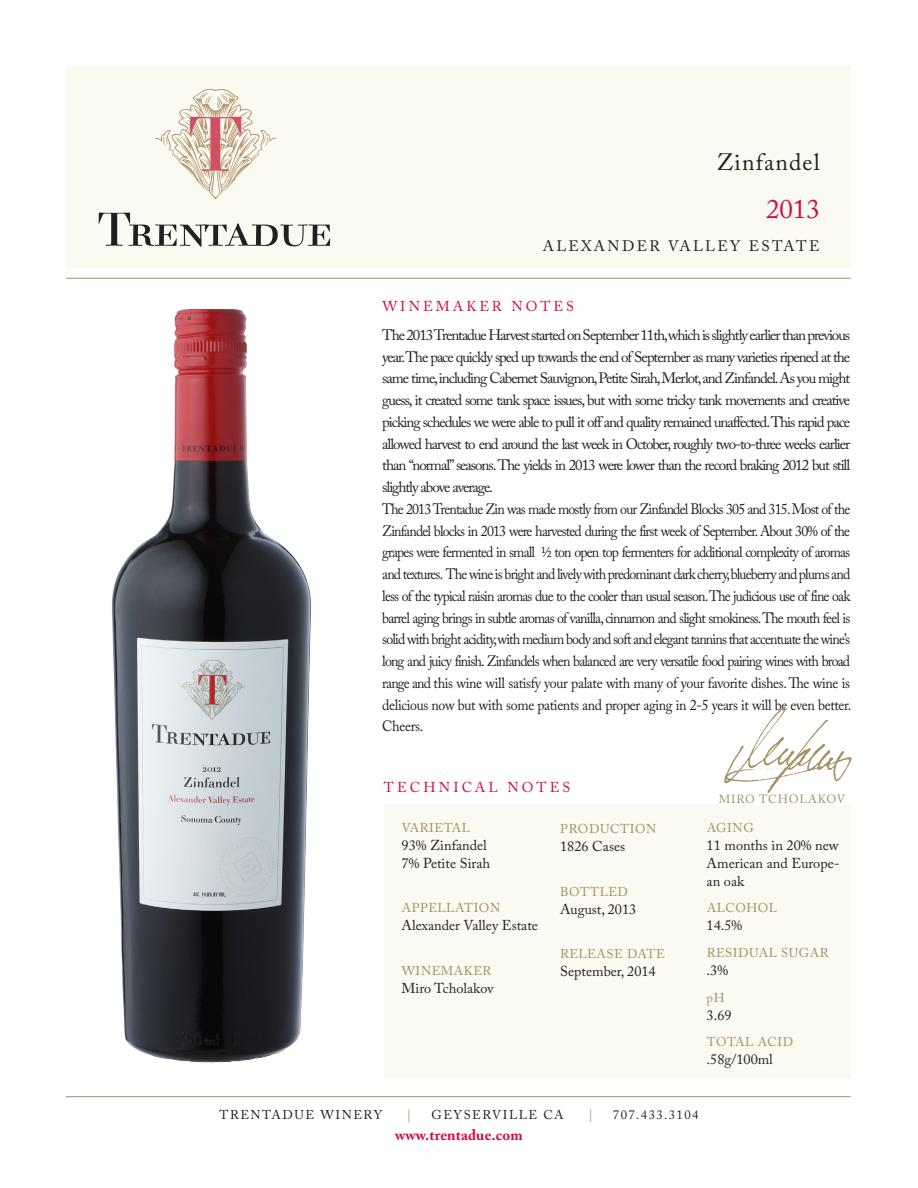
<style>
.page{position:relative;width:918px;height:1188px;background:#fff}
.page>*{position:absolute;margin:0;border:0;box-sizing:border-box;transform-origin:0 0}
.t1{font:26.85px "Adobe Caslon Pro";color:#d10e40}
.t2{font:23.55px "Adobe Caslon Pro";letter-spacing:.05em;color:#231f20}
.t3{font:15.15px "Adobe Caslon Pro";letter-spacing:.15em;color:#231f20}
.t4{font:15px/21.8px "Adobe Caslon Pro";letter-spacing:-.045em;color:#231f20;text-align:justify;scale:.93 1}
.t5{font:15px/21.8px "Adobe Caslon Pro";letter-spacing:-.045em;color:#231f20;text-align:justify}
.t6{font:700 15px "Adobe Caslon Pro";letter-spacing:.01em;color:#d10e40}
.t7{font:14.25px/18px "Adobe Caslon Pro";color:#231f20}
.t8{font:14.25px "Adobe Caslon Pro";letter-spacing:.215em;color:#d10e40}
.t9{font:12.75px "Adobe Caslon Pro";letter-spacing:.045em;color:#a29161}
.t10{font:12.75px "Adobe Caslon Pro";letter-spacing:.11em;color:#231f20}
.t11{font:12px "Adobe Caslon Pro";letter-spacing:.06em;color:#a29161}
.s1{font-size:11.7px}
</style>
<div class="page">
<div style="left:66px;top:66px;width:784px;height:202px;background:#faf9f2"></div>
<hr style="left:66px;top:278px;width:785px;height:1px;background:#a29161">
<hr style="left:66px;top:1096px;width:785px;height:1px;background:#a29161">
<svg style="left:99px;top:213px;width:231px;height:34px"></svg>
<svg style="left:155px;top:89px;width:121px;height:110px"></svg>
<div style="left:384px;top:804px;width:466px;height:273px;background:#faf9f2"></div>
<img style="left:111px;top:309px;width:200px;height:754px">
<img style="left:724px;top:706px;width:128px;height:86px">
<p class="t2" style="left:717px;top:148px;width:105px">Zinfandel</p>
<p class="t1" style="left:766px;top:193px;width:55px">2013</p>
<p class="t3" style="left:543px;top:237px;width:278px">ALEXANDER VALLEY ESTATE</p>
<p class="t8" style="left:382px;top:298px;width:193px">WINEMAKER NOTES</p>
<p class="t5" style="left:382px;top:324px;width:470px">The 2013 Trentadue Harvest started on September 11th,which is slightly earlier than previous year.The pace quickly sped up towards the end of September as many varieties ripened at the same time,including Cabernet Sauvignon,Petite Sirah,Merlot,and Zinfandel.As you might guess, it created some tank space issues, but with some tricky tank movements and creative picking schedules we were able to pull it off and quality remained unaffected.This rapid pace allowed harvest to end around the last week in October, roughly two-to-three weeks earlier than “normal” seasons. The yields in 2013 were lower than the record braking 2012 but still slightly above average.</p>
<p class="t4" style="left:382px;top:498px;width:506px">The 2013 Trentadue Zin was made mostly from our Zinfandel Blocks 305 and 315. Most of the Zinfandel blocks in 2013 were harvested during the first week of September. About 30% of the grapes were fermented in small ½ ton open top fermenters for additional complexity of aromas and textures. The wine is bright and lively with predominant dark cherry,blueberry and plums and less of the typical raisin aromas due to the cooler than usual season. The judicious use of fine oak barrel aging brings in subtle aromas of vanilla, cinnamon and slight smokiness.The mouth feel is solid with bright acidity,with medium body and soft and elegant tannins that accentuate the wine’s long and juicy finish. Zinfandels when balanced are very versatile food pairing wines with broad range and this wine will satisfy your palate with many of your favorite dishes. The wine is delicious now but with some patients and proper aging in 2-5 years it will be even better.</p>
<p class="t8" style="left:384px;top:779px;width:188px">TECHNICAL NOTES</p>
<p class="t9" style="left:402px;top:820px;width:70px">VARIETAL</p>
<p class="t7" style="left:402px;top:836px;width:90px">93% Zinfandel<br>7% Petite Sirah</p>
<p class="t9" style="left:402px;top:900px;width:100px">APPELLATION</p>
<p class="t7" style="left:402px;top:916px;width:138px">Alexander Valley Estate</p>
<p class="t9" style="left:402px;top:963px;width:91px">WINEMAKER</p>
<p class="t7" style="left:402px;top:979px;width:94px">Miro Tcholakov</p>
<p class="t9" style="left:560px;top:821px;width:98px">PRODUCTION</p>
<p class="t7" style="left:560px;top:837px;width:67px">1826 Cases</p>
<p class="t9" style="left:560px;top:884px;width:69px">BOTTLED</p>
<p class="t7" style="left:560px;top:900px;width:78px">August, 2013</p>
<p class="t9" style="left:560px;top:947px;width:106px">RELEASE DATE</p>
<p class="t7" style="left:560px;top:962px;width:97px">September, 2014</p>
<p class="t11" style="left:719px;top:792px;width:128px"><span class="s1">MIRO</span> TCHOLAKOV</p>
<p class="t9" style="left:707px;top:820px;width:49px">AGING</p>
<p class="t7" style="left:707px;top:836px;width:134px;text-align:justify">11 months in 20% new American and Europe&shy;an oak</p>
<p class="t9" style="left:707px;top:900px;width:72px">ALCOHOL</p>
<p class="t7" style="left:707px;top:916px;width:37px">14.5%</p>
<p class="t9" style="left:707px;top:945px;width:124px">RESIDUAL SUGAR</p>
<p class="t7" style="left:707px;top:961px;width:23px">.3%</p>
<p class="t9" style="left:707px;top:990px;width:19px">pH</p>
<p class="t7" style="left:707px;top:1006px;width:26px">3.69</p>
<p class="t9" style="left:707px;top:1034px;width:88px">TOTAL ACID</p>
<p class="t7" style="left:707px;top:1050px;width:68px">.58g/100ml</p>
<p class="t10" style="left:220px;top:1107px;width:164px">TRENTADUE WINERY</p>
<p class="t9" style="left:407px;top:1107px;width:6px">|</p>
<p class="t10" style="left:431px;top:1107px;width:134px">GEYSERVILLE CA</p>
<p class="t9" style="left:588px;top:1107px;width:6px">|</p>
<p class="t10" style="left:613px;top:1107px;width:87px">707.433.3104</p>
<p class="t6" style="left:395px;top:1126px;width:129px">www.trentadue.com</p>
</div>
